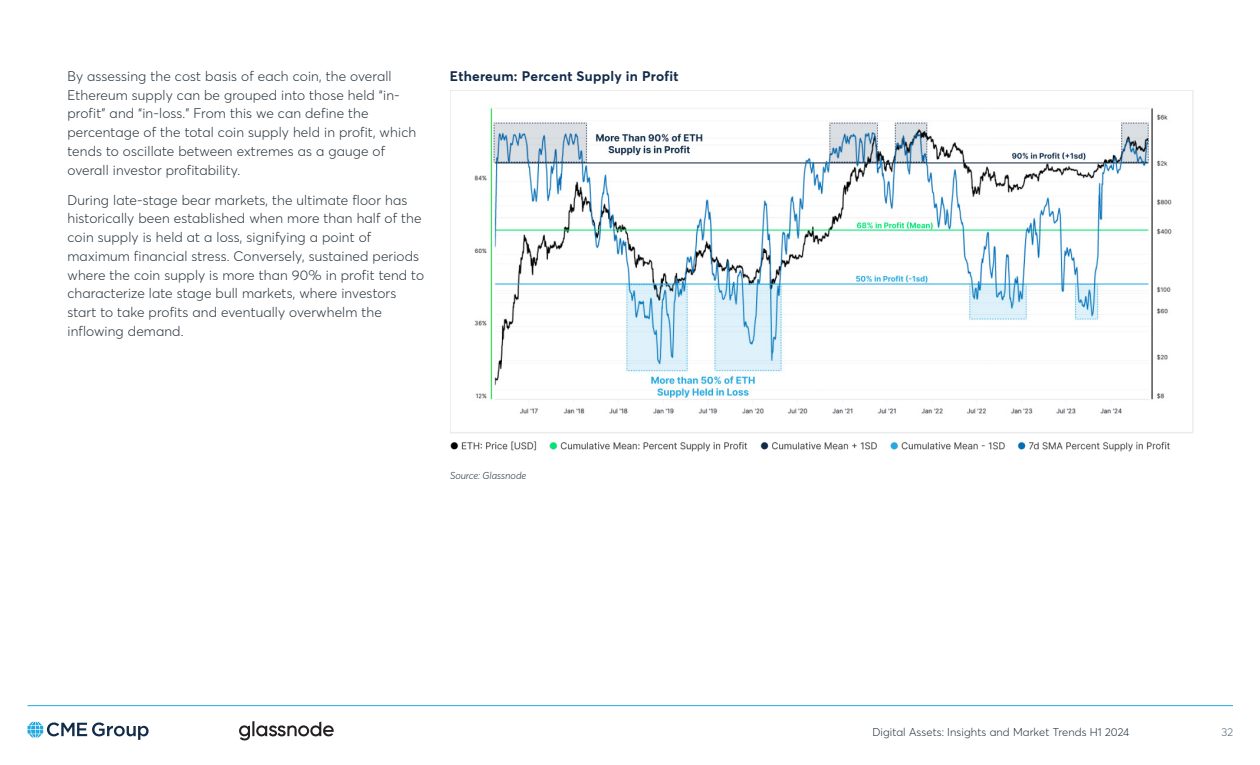
<style>
.page{position:relative;width:1260px;height:765px;background:#fff}
.page>*{position:absolute;margin:0;border:0;box-sizing:border-box;transform-origin:0 0}
.t1{font:300 13.75px/18.8px "Averta";letter-spacing:.01em;color:#25323c}
.t2{font:700 13.75px "Averta";letter-spacing:.02em;color:#112b4a}
.t3{font:300 11.25px "Averta";letter-spacing:.01em;color:#25323c}
.t4{font:300 11.25px "Averta";color:#5a6874}
.t5{font:italic 300 10px "Averta";color:#25323c}
</style>
<div class="page">
<hr style="left:28px;top:705px;width:1205px;height:1px;background:#25a9e0">
<img style="left:450px;top:90px;width:744px;height:361px">
<svg style="left:28px;top:722px;width:121px;height:18px"></svg>
<svg style="left:239px;top:721px;width:95px;height:20px"></svg>
<p class="t1" style="left:68px;top:66px;width:350px">By assessing the cost basis of each coin, the overall Ethereum supply can be grouped into those held “in&shy;profit” and “in-loss.” From this we can define the percentage of the total coin supply held in profit, which tends to oscillate between extremes as a gauge of overall investor profitability.</p>
<p class="t1" style="left:68px;top:190px;width:358px">During late-stage bear markets, the ultimate floor has historically been established when more than half of the coin supply is held at a loss, signifying a point of maximum financial stress. Conversely, sustained periods where the coin supply is more than 90% in profit tend to characterize late stage bull markets, where investors start to take profits and eventually overwhelm the inflowing demand.</p>
<p class="t2" style="left:450px;top:66px;width:230px">Ethereum: Percent Supply in Profit</p>
<p class="t5" style="left:450px;top:469px;width:78px">Source: Glassnode</p>
<p class="t3" style="left:872px;top:725px;width:259px">Digital Assets: Insights and Market Trends H1 2024</p>
<p class="t4" style="left:1222px;top:725px;width:13px">32</p>
</div>
